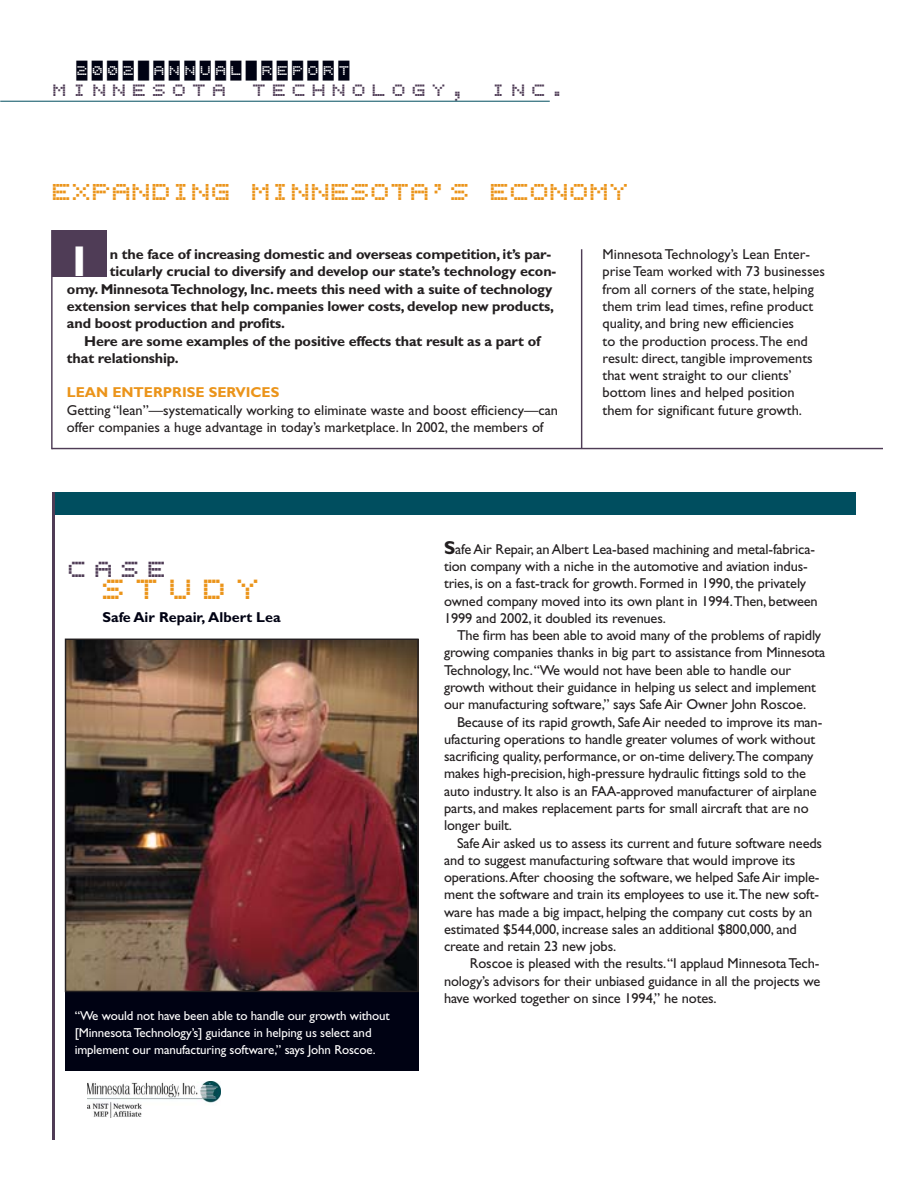
<style>
.page{position:relative;width:918px;height:1188px;background:#fff}
.page>*{position:absolute;margin:0;border:0;box-sizing:border-box;transform-origin:0 0}
.t1{font:43.5px "Bubbledot ICG Coarse Positive";letter-spacing:.22em;color:#eb941a}
.t2{font:700 43.2px "Gill Sans";color:#fff}
.t3{font:36px "Bubbledot ICG Coarse Positive";color:#eb941a}
.t4{font:34.35px "Bubbledot ICG Coarse Positive";color:#4f3c56}
.t5{font:25.8px "Bubbledot ICG Coarse Positive";letter-spacing:.22em;color:#4f3c56}
.t6{font:19.95px "Bubbledot ICG Coarse Negative";letter-spacing:.22em;color:#000213}
.t7{font:14.4px/17.2px "Gill Sans";letter-spacing:-.01em;color:#231f20}
.t8{font:700 14.4px "Gill Sans";letter-spacing:-.01em;color:#231f20}
.t9{font:700 14.4px "Gill Sans";color:#000213}
.t10{font:700 14.4px "Gill Sans";color:#eb941a}
.t11{font:12.9px/17.2px "Gill Sans";letter-spacing:-.01em;color:#fff}
.s1{font-weight:700;font-size:18.75px}
</style>
<div class="page">
<hr style="left:581px;top:249px;width:1px;height:200px;background:#4f3c56">
<hr style="left:0;top:101px;width:550px;height:1px;background:#004e5f">
<hr style="left:52px;top:448px;width:831px;height:1px;background:#4f3c56">
<div style="left:65px;top:978px;width:354px;height:93px;background:#000213"></div>
<img style="left:67px;top:641px;width:350px;height:349px">
<div style="left:65px;top:639px;width:354px;height:353px;border:1px solid #231f20"></div>
<div style="left:52px;top:492px;width:803px;height:23px;background:#004e5f"></div>
<hr style="left:52px;top:492px;width:2px;height:648px;background:#4f3c56">
<div style="left:52px;top:235px;width:56px;height:41px;background:#4f3c56"></div>
<hr style="left:51px;top:230px;width:2px;height:219px;background:#4f3c56">
<img style="left:87px;top:1081px;width:134px;height:36px">
<div style="left:52px;top:230px;width:54px;height:46px;background:#4f3c56"></div>
<h3 class="t6" style="left:76px;top:62px;width:274px">2002 ANNUAL REPORT</h3>
<h3 class="t5" style="left:52px;top:72px;width:515px">MINNESOTA TECHNOLOGY, INC.</h3>
<h3 class="t3" style="left:51px;top:167px;width:579px">EXPANDING MINNESOTA’S ECONOMY</h3>
<h2 class="t2" style="left:72px;top:247px;width:16px">I</h2>
<p class="t8" style="left:110px;top:249px;width:443px">n the face of increasing domestic and overseas competition, it’s par-</p>
<p class="t8" style="left:110px;top:267px;width:448px">ticularly crucial to diversify and develop our state’s technology econ-</p>
<p class="t8" style="left:67px;top:284px;width:487px">omy. Minnesota Technology, Inc. meets this need with a suite of technology</p>
<p class="t8" style="left:67px;top:301px;width:488px">extension services that help companies lower costs, develop new products,</p>
<p class="t8" style="left:67px;top:318px;width:220px">and boost production and profits.</p>
<p class="t8" style="left:84px;top:336px;width:458px">Here are some examples of the positive effects that result as a part of</p>
<p class="t8" style="left:67px;top:353px;width:113px">that relationship.</p>
<p class="t10" style="left:67px;top:388px;width:214px">LEAN ENTERPRISE SERVICES</p>
<p class="t7" style="left:67px;top:403px;width:493px">Getting “lean”—systematically working to eliminate waste and boost efficiency—can offer companies a huge advantage in today’s marketplace. In 2002, the members of</p>
<p class="t7" style="left:603px;top:247px;width:224px">Minnesota Technology’s Lean Enter&shy;prise Team worked with 73 businesses from all corners of the state, helping them trim lead times, refine product quality, and bring new efficiencies<br>to the production process.The end result: direct, tangible improvements that went straight to our clients’ bottom lines and helped position them for significant future growth.</p>
<h3 class="t4" style="left:67px;top:545px;width:100px">CASE</h3>
<h1 class="t1" style="left:101px;top:559px;width:160px">STUDY</h1>
<p class="t9" style="left:102px;top:612px;width:180px">Safe Air Repair, Albert Lea</p>
<p class="t11" style="left:75px;top:1008px;width:317px">“We would not have been able to handle our growth without [Minnesota Technology’s] guidance in helping us select and implement our manufacturing software,” says John Roscoe.</p>
<p class="t7" style="left:444px;top:542px;width:375px"><span class="s1">S</span>afe Air Repair, an Albert Lea-based machining and metal-fabrica&shy;tion company with a niche in the automotive and aviation indus&shy;tries, is on a fast-track for growth. Formed in 1990, the privately owned company moved into its own plant in 1994.Then, between 1999 and 2002, it doubled its revenues.</p>
<p class="t7" style="left:444px;top:628px;width:383px;text-indent:13px">The firm has been able to avoid many of the problems of rapidly growing companies thanks in big part to assistance from Minnesota Technology, Inc.“We would not have been able to handle our growth without their guidance in helping us select and implement our manufacturing software,” says Safe Air Owner John Roscoe.</p>
<p class="t7" style="left:444px;top:715px;width:380px;text-indent:13px">Because of its rapid growth, Safe Air needed to improve its man&shy;ufacturing operations to handle greater volumes of work without sacrificing quality, performance, or on-time delivery.The company makes high-precision, high-pressure hydraulic fittings sold to the auto industry. It also is an FAA-approved manufacturer of airplane parts, and makes replacement parts for small aircraft that are no longer built.</p>
<p class="t7" style="left:444px;top:836px;width:380px;text-indent:13px">Safe Air asked us to assess its current and future software needs and to suggest manufacturing software that would improve its operations.After choosing the software, we helped Safe Air imple&shy;ment the software and train its employees to use it.The new soft&shy;ware has made a big impact, helping the company cut costs by an estimated $544,000, increase sales an additional $800,000, and create and retain 23 new jobs.</p>
<p class="t7" style="left:444px;top:957px;width:378px;text-align:justify;text-indent:26px">Roscoe is pleased with the results.“I applaud Minnesota Tech&shy;nology’s advisors for their unbiased guidance in all the projects we have worked together on since 1994,” he notes.</p>
</div>
